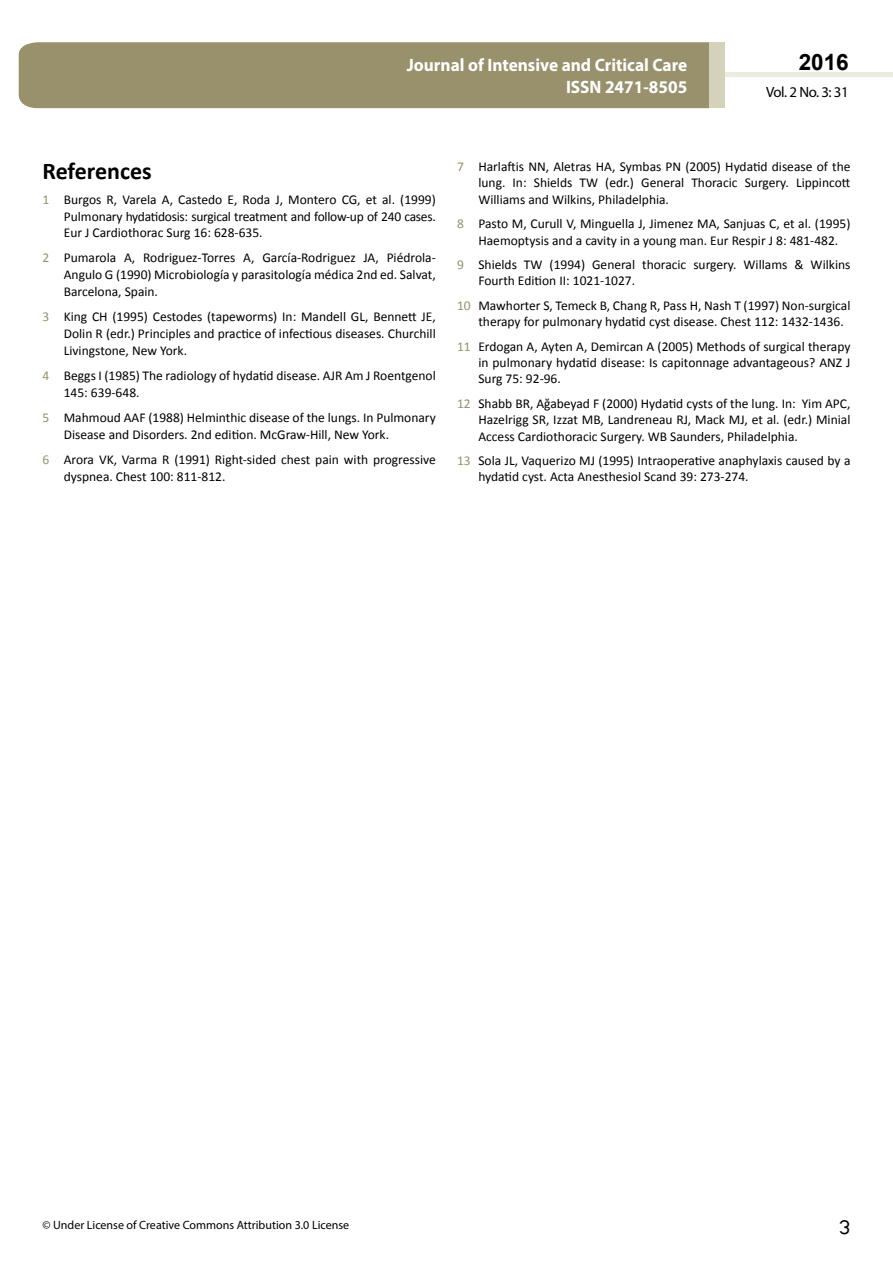
<style>
.page{position:relative;width:893px;height:1263px;background:#fff}
.page>*{position:absolute;margin:0;border:0;box-sizing:border-box;transform-origin:0 0}
.t1{font:25.5px "Tunga";color:#000}
.t2{font:700 24px "Calibri";color:#000}
.t3{font:700 22.5px "Arial";color:#000}
.t4{font:700 18px/21.6px "Myriad Pro";color:#fff;text-align:right;scale:.96 1}
.t5{font:14.85px "Myriad Pro";letter-spacing:-.03em;color:#000}
.t6{font:13.5px/16.2px "Calibri";color:#000}
.t7{font:12px "Myriad Pro";color:#000}
.s1{color:#98916c}
</style>
<div class="page">
<hr style="left:725px;top:73px;width:168px;height:4px;background:#ecebe0">
<div style="left:19px;top:42px;width:690px;height:66px;background:#98916c"></div>
<div style="left:709px;top:42px;width:16px;height:66px;background:#d4d2bb"></div>
<h3 class="t4" style="left:517px;top:53px;width:198px">ARCHIVOS DE MEDICINA<br>ISSN 1698-9465</h3>
<h3 class="t3" style="left:799px;top:47px;width:52px">2016</h3>
<h3 class="t4" style="left:407px;top:54px;width:294px">Journal of Intensive and Critical Care<br>ISSN 2471-8505</h3>
<p class="t5" style="left:766px;top:83px;width:84px">Vol. 2 No. 3: 31</p>
<h2 class="t2" style="left:43px;top:156px;width:111px">References</h2>
<p class="t6" style="left:64px;top:191px;width:374px;text-align:justify;text-indent:-21px"><span class="s1">1</span> Burgos R, Varela A, Castedo E, Roda J, Montero CG, et al. (1999)<br>Pulmonary hydatidosis: surgical treatment and follow-up of 240 cases.<br>Eur J Cardiothorac Surg 16: 628-635.</p>
<p class="t6" style="left:64px;top:250px;width:374px;line-height:16.8px;text-align:justify;text-indent:-21px"><span class="s1">2</span> Pumarola A, Rodriguez-Torres A, García-Rodriguez JA, Piédrola-Angulo G (1990) Microbiología y parasitología médica 2nd ed. Salvat, Barcelona, Spain.</p>
<p class="t6" style="left:64px;top:308px;width:374px;line-height:16.8px;text-align:justify;text-indent:-21px"><span class="s1">3</span> King CH (1995) Cestodes (tapeworms) In: Mandell GL, Bennett JE, Dolin R (edr.) Principles and practice of infectious diseases. Churchill Livingstone, New York.</p>
<p class="t6" style="left:64px;top:367px;width:374px;line-height:16.8px;text-indent:-21px"><span class="s1">4</span> Beggs I (1985) The radiology of hydatid disease. AJR Am J Roentgenol<br>145: 639-648.</p>
<p class="t6" style="left:64px;top:409px;width:374px;line-height:16.8px;text-indent:-21px"><span class="s1">5</span> Mahmoud AAF (1988) Helminthic disease of the lungs. In Pulmonary<br>Disease and Disorders. 2nd edition. McGraw-Hill, New York.</p>
<p class="t6" style="left:64px;top:452px;width:374px;text-indent:-21px"><span class="s1">6</span> Arora VK, Varma R (1991) Right-sided chest pain with progressive dyspnea. Chest 100: 811-812.</p>
<p class="t6" style="left:478px;top:159px;width:374px;text-align:justify;text-indent:-21px"><span class="s1">7</span> Harlaftis NN, Aletras HA, Symbas PN (2005) Hydatid disease of the lung. In: Shields TW (edr.) General Thoracic Surgery. Lippincott Williams and Wilkins, Philadelphia.</p>
<p class="t6" style="left:478px;top:216px;width:374px;text-indent:-21px"><span class="s1">8</span> Pasto M, Curull V, Minguella J, Jimenez MA, Sanjuas C, et al. (1995)<br>Haemoptysis and a cavity in a young man. Eur Respir J 8: 481-482.</p>
<p class="t6" style="left:478px;top:257px;width:374px;text-indent:-21px"><span class="s1">9</span> Shields TW (1994) General thoracic surgery. Willams &amp; Wilkins<br>Fourth Edition II: 1021-1027.</p>
<p class="t6" style="left:478px;top:298px;width:374px;text-indent:-21px"><span class="s1">10</span> Mawhorter S, Temeck B, Chang R, Pass H, Nash T (1997) Non-surgical therapy for pulmonary hydatid cyst disease. Chest 112: 1432-1436.</p>
<p class="t6" style="left:478px;top:338px;width:374px;text-align:justify;text-indent:-21px"><span class="s1">11</span> Erdogan A, Ayten A, Demircan A (2005) Methods of surgical therapy in pulmonary hydatid disease: Is capitonnage advantageous? ANZ J Surg 75: 92-96.</p>
<p class="t6" style="left:478px;top:396px;width:374px;text-align:justify;text-indent:-21px"><span class="s1">12</span> Shabb BR, Ağabeyad F (2000) Hydatid cysts of the lung. In: Yim APC, Hazelrigg SR, Izzat MB, Landreneau RJ, Mack MJ, et al. (edr.) Minial Access Cardiothoracic Surgery. WB Saunders, Philadelphia.</p>
<p class="t6" style="left:478px;top:453px;width:374px;text-indent:-21px"><span class="s1">13</span> Sola JL, Vaquerizo MJ (1995) Intraoperative anaphylaxis caused by a hydatid cyst. Acta Anesthesiol Scand 39: 273-274.</p>
<p class="t7" style="left:43px;top:1218px;width:308px">© Under License of Creative Commons Attribution 3.0 License</p>
<h1 class="t1" style="left:839px;top:1210px;width:13px">3</h1>
</div>
